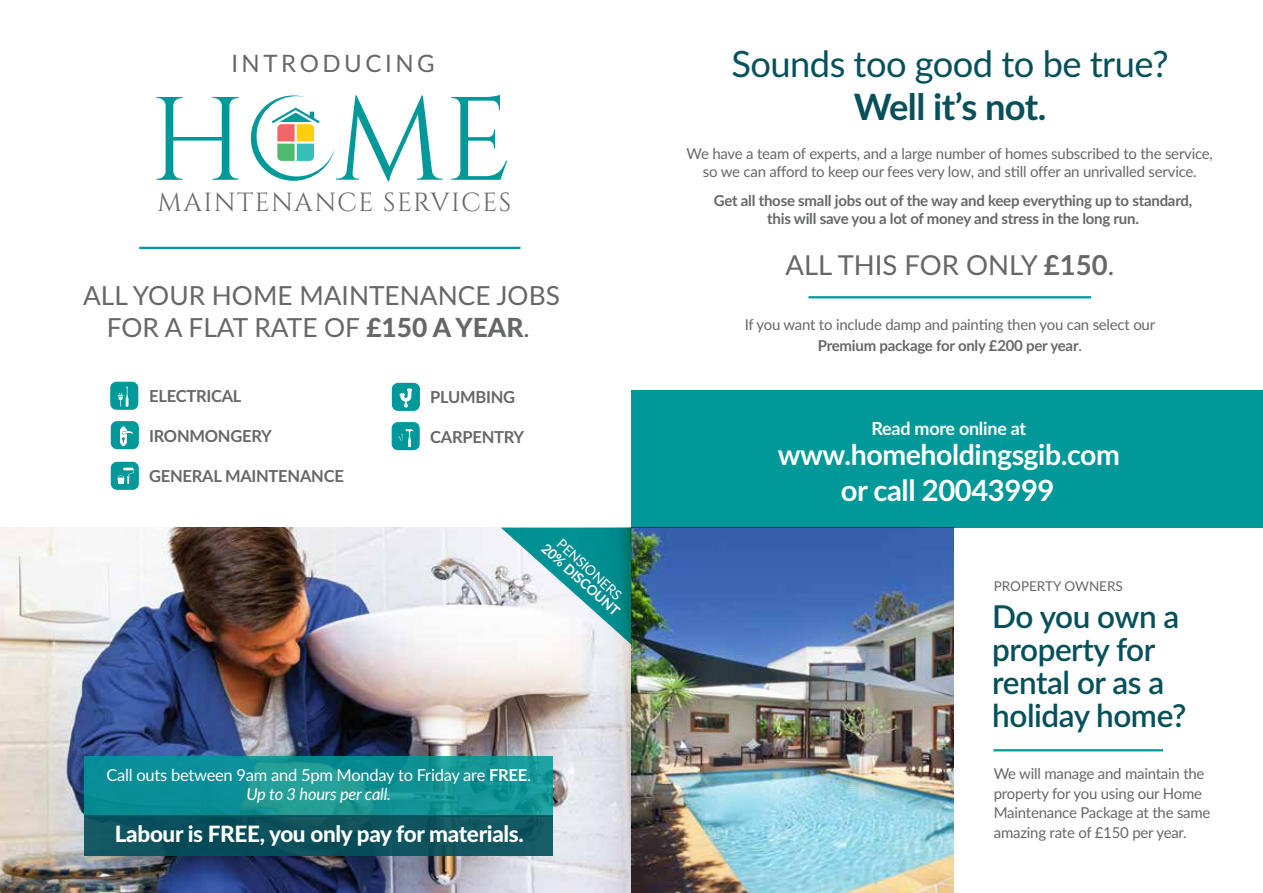
<style>
.page{position:relative;width:1263px;height:893px;background:#fff}
.page>*{position:absolute;margin:0;border:0;box-sizing:border-box;transform-origin:0 0}
.t1{font:118.2px "Cinzel";color:#099}
.t2{font:36.3px "Lato";letter-spacing:-.015em;color:#05505b}
.t3{font:700 36.3px "Lato";letter-spacing:-.015em;color:#05505b}
.t4{font:600 31.5px/33px "Lato";letter-spacing:-.015em;color:#05505b}
.t5{font:700 29.25px "Lato";letter-spacing:-.015em;color:#fff}
.t6{font:700 28.5px "Lato";letter-spacing:-.015em;color:#fff}
.t7{font:27.45px "Lato";color:#666767}
.t8{font:26.25px/31.5px "Lato";color:#666767;text-align:center}
.t9{font:26.25px "Cinzel";letter-spacing:.055em;color:#666767}
.t10{font:24px "Lato";letter-spacing:.15em;color:#666767}
.t11{font:800 22.5px "Lato";letter-spacing:-.015em;color:#fff}
.t12{font:700 18px "Lato";letter-spacing:-.015em;color:#fff}
.t13{font:16.5px/19.5px "Lato";letter-spacing:-.015em;color:#fff;text-align:center}
.t14{font:700 16.5px "Lato";letter-spacing:-.015em;color:#666767}
.t15{font:15px/19.5px "Lato";letter-spacing:-.015em;color:#666767;text-align:center}
.t16{font:700 15px/18px "Lato";letter-spacing:-.015em;color:#666767;text-align:center}
.t17{font:700 13.8px "Lato";color:#fff}
.t18{font:13.8px "Lato";color:#fff}
.t19{font:13.5px "Lato";color:#666767}
.s1{font-weight:800}
.s2{font-weight:700}
.s3{font-style:italic}
</style>
<div class="page">
<img style="left:0;top:528px;width:953px;height:365px">
<div style="left:631px;top:390px;width:632px;height:137px;background:#099"></div>
<svg style="left:251px;top:95px;width:84px;height:86px"></svg>
<div style="left:110px;top:382px;width:28px;height:28px;background:#099;border-radius:6px"></div>
<div style="left:111px;top:421px;width:28px;height:28px;background:#099;border-radius:6px"></div>
<svg style="left:118px;top:386px;width:11px;height:21px"></svg>
<svg style="left:120px;top:426px;width:13px;height:20px"></svg>
<div style="left:392px;top:383px;width:28px;height:28px;background:#099;border-radius:6px"></div>
<svg style="left:400px;top:389px;width:12px;height:19px"></svg>
<div style="left:392px;top:422px;width:28px;height:28px;background:#099;border-radius:6px"></div>
<svg style="left:398px;top:429px;width:16px;height:18px"></svg>
<div style="left:111px;top:462px;width:28px;height:28px;background:#099;border-radius:6px"></div>
<svg style="left:117px;top:468px;width:17px;height:16px"></svg>
<hr style="left:139px;top:247px;width:381px;height:2px;background:#099">
<hr style="left:808px;top:296px;width:283px;height:2px;background:#099">
<hr style="left:993px;top:749px;width:170px;height:2px;background:#099">
<svg style="left:85px;top:756px;width:468px;height:59px;fill:#0e9097"></svg>
<div style="left:85px;top:815px;width:468px;height:40px;background:#0e535d"></div>
<svg style="left:501px;top:528px;width:130px;height:117px"></svg>
<h3 class="t10" style="left:231px;top:47px;width:205px">INTRODUCING</h3>
<h1 class="t1" style="left:150px;top:72px;width:364px">H ME</h1>
<h3 class="t9" style="left:158px;top:187px;width:355px">MAINTENANCE SERVICES</h3>
<h3 class="t8" style="left:83px;top:279px;width:478px">ALL YOUR HOME MAINTENANCE JOBS<br>FOR A FLAT RATE OF <span class="s1">£150 A YEAR</span>.</h3>
<p class="t14" style="left:149px;top:384px;width:94px">ELECTRICAL</p>
<p class="t14" style="left:430px;top:385px;width:86px">PLUMBING</p>
<p class="t14" style="left:149px;top:424px;width:124px">IRONMONGERY</p>
<p class="t14" style="left:430px;top:425px;width:96px">CARPENTRY</p>
<p class="t14" style="left:149px;top:464px;width:196px">GENERAL MAINTENANCE</p>
<p class="t18" style="left:566px;top:534px;width:83px;rotate:42deg">PENSIONERS</p>
<p class="t17" style="left:550px;top:538px;width:101px;rotate:42deg">20% DISCOUNT</p>
<p class="t13" style="left:106px;top:764px;width:426px">Call outs between 9am and 5pm Monday to Friday are <span class="s2">FREE</span>.<br><span class="s3">Up to 3 hours per call.</span></p>
<h3 class="t11" style="left:115px;top:817px;width:410px">Labour is FREE, you only pay for materials.</h3>
<h2 class="t2" style="left:731px;top:38px;width:438px">Sounds too good to be true?</h2>
<h2 class="t3" style="left:854px;top:80px;width:194px">Well it’s not.</h2>
<p class="t15" style="left:687px;top:144px;width:528px;line-height:18px">We have a team of experts, and a large number of homes subscribed to the service, so we can afford to keep our fees very low, and still offer an unrivalled service.</p>
<p class="t16" style="left:714px;top:191px;width:480px">Get all those small jobs out of the way and keep everything up to standard, this will save you a lot of money and stress in the long run.</p>
<h3 class="t7" style="left:785px;top:245px;width:330px">ALL THIS FOR ONLY <span class="s2">£150</span>.</h3>
<p class="t15" style="left:745px;top:313px;width:412px;line-height:21px">If you want to include damp and painting then you can select our<br><span class="s2">Premium package for only £200 per year</span>.</p>
<p class="t12" style="left:871px;top:415px;width:156px">Read more online at</p>
<h3 class="t6" style="left:778px;top:434px;width:344px">www.homeholdingsgib.com</h3>
<h3 class="t5" style="left:841px;top:469px;width:215px">or call 20043999</h3>
<p class="t19" style="left:994px;top:576px;width:131px">PROPERTY OWNERS</p>
<h3 class="t4" style="left:992px;top:598px;width:196px">Do you own a property for rental or as a holiday home?</h3>
<p class="t15" style="left:994px;top:764px;width:218px;text-align:left">We will manage and maintain the property for you using our Home<br>Maintenance Package at the same amazing rate of £150 per year.</p>
</div>
